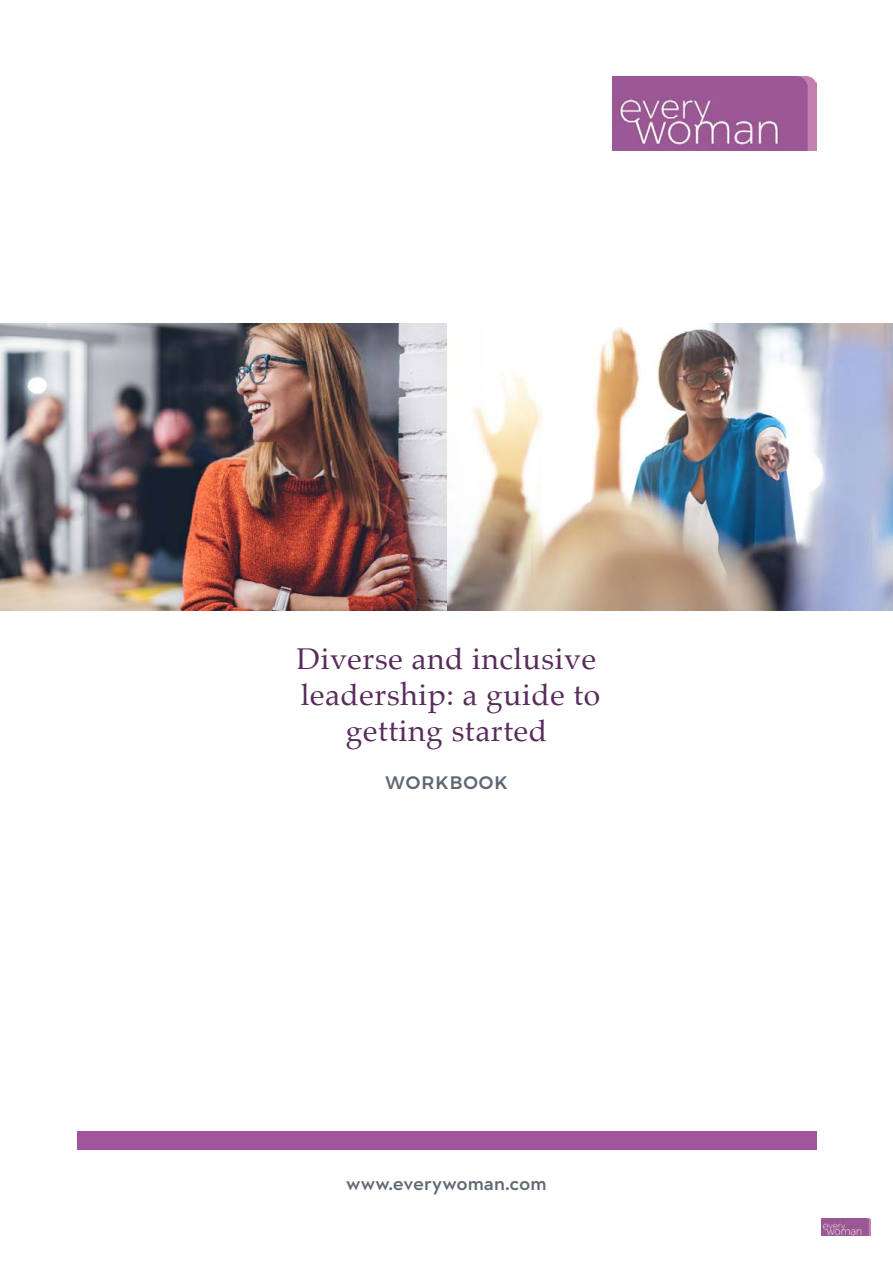
<style>
.page{position:relative;width:893px;height:1263px;background:#fff}
.page>*{position:absolute;margin:0;border:0;box-sizing:border-box;transform-origin:0 0}
.t1{font:30px/36px "Palatino";letter-spacing:.02em;color:#582c5b;text-align:center}
.t2{font:600 21px "Neutraface Text";color:#5f6872}
.t3{font:500 18px "Montserrat";letter-spacing:.06em;color:#5f6872}
</style>
<div class="page">
<img style="left:821px;top:1218px;width:50px;height:18px">
<img style="left:613px;top:77px;width:204px;height:73px">
<div style="left:77px;top:1131px;width:739px;height:19px;background:#a2559d"></div>
<img style="left:446px;top:323px;width:447px;height:287px">
<img style="left:0;top:323px;width:446px;height:287px">
<p class="t1" style="left:297px;top:641px;width:305px">Diverse and inclusive leadership: a guide to getting started</p>
<p class="t3" style="left:386px;top:769px;width:123px">WORKBOOK</p>
<p class="t2" style="left:346px;top:1170px;width:202px">www.everywoman.com</p>
</div>
